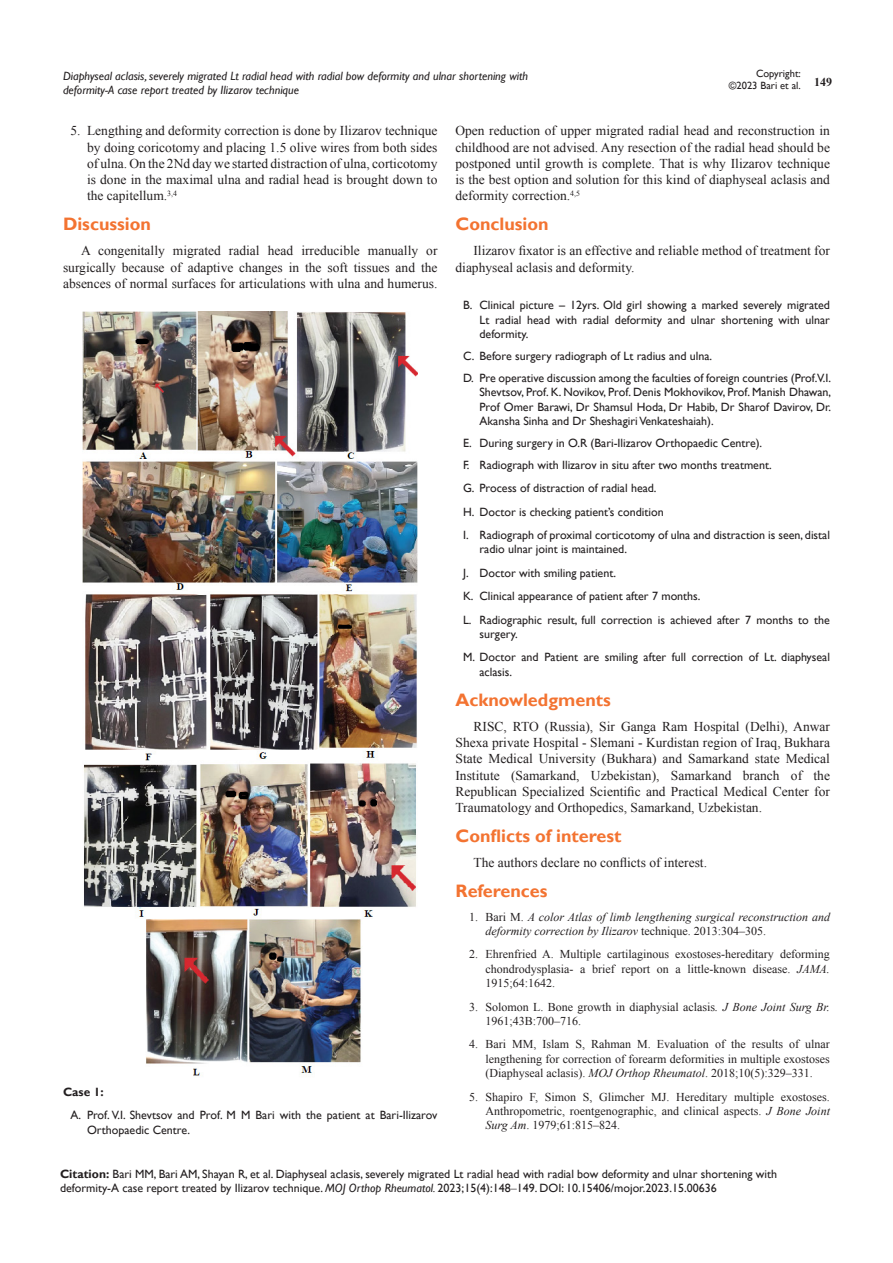
<style>
.page{position:relative;width:893px;height:1263px;background:#fff}
.page>*{position:absolute;margin:0;border:0;box-sizing:border-box;transform-origin:0 0}
.List_Paragraph{font:700 18px "Gill Sans";color:#f37331}
.t1{font:13.5px/16.2px "Times New Roman";color:#231f20;text-align:justify}
.Citation{font:12px/14.4px "Gill Sans";color:#231f20}
.t2{font:12px/14.4px "Times New Roman";color:#231f20;text-align:justify}
.t3{font:italic 12px/14.4px "Gill Sans";color:#231f20}
.t4{font:italic 12px/14.4px "Times New Roman";color:#231f20}
.t5{font:700 12px "Gill Sans";color:#231f20}
.t6{font:700 12px "Times New Roman";color:#231f20}
.t7{font:10.5px/12.6px "Gill Sans";color:#231f20;text-align:right}
.s1{font-style:normal}
.s2{font-style:italic}
.s3{font-weight:700}
.s4{font-family:"Times New Roman"}
</style>
<div class="page">
<img style="left:83px;top:311px;width:335px;height:765px">
<p class="t7" style="left:729px;top:67px;width:73px">Copyright: ©2023 Bari et al.</p>
<p class="t3" style="left:63px;top:69px;width:466px">Diaphyseal aclasis, severely migrated Lt radial head with radial bow deformity and ulnar shortening with deformity-A case report treated by Ilizarov technique</p>
<p class="t6" style="left:814px;top:73px;width:19px">149</p>
<p class="t1" style="left:87px;top:123px;width:352px;text-indent:-16px">5. Lengthing and deformity correction is done by Ilizarov technique by doing coricotomy and placing 1.5 olive wires from both sides of ulna. On the 2Nd day we started distraction of ulna, corticotomy is done in the maximal ulna and radial head is brought down to the capitellum.<sup>3,4</sup></p>
<p class="List_Paragraph" style="left:63px;top:213px;width:89px">Discussion</p>
<p class="t1" style="left:63px;top:243px;width:376px;text-indent:18px">A congenitally migrated radial head irreducible manually or surgically because of adaptive changes in the soft tissues and the absences of normal surfaces for articulations with ulna and humerus.</p>
<p class="t5" style="left:63px;top:1084px;width:42px">Case 1:</p>
<p class="Citation" style="left:87px;top:1108px;width:352px;text-indent:-16px">A. Prof. V.I. Shevtsov and Prof. M M Bari with the patient at Bari-Ilizarov<br>Orthopaedic Centre.</p>
<p class="t1" style="left:455px;top:123px;width:376px">Open reduction of upper migrated radial head and reconstruction in childhood are not advised. Any resection of the radial head should be postponed until growth is complete. That is why Ilizarov technique is the best option and solution for this kind of diaphyseal aclasis and deformity correction.<sup>4,5</sup></p>
<p class="List_Paragraph" style="left:455px;top:213px;width:95px">Conclusion</p>
<p class="t1" style="left:455px;top:243px;width:376px;text-indent:18px">Ilizarov fixator is an effective and reliable method of treatment for diaphyseal aclasis and deformity.</p>
<p class="Citation" style="left:479px;top:298px;width:352px;text-align:justify;text-indent:-16px">B. Clinical picture – 12yrs. Old girl showing a marked severely migrated Lt radial head with radial deformity and ulnar shortening with ulnar deformity.</p>
<p class="Citation" style="left:463px;top:349px;width:251px">C. Before surgery radiograph of Lt radius and ulna.</p>
<p class="Citation" style="left:479px;top:371px;width:353px;text-align:justify;text-indent:-16px">D. Pre operative discussion among the faculties of foreign countries (Prof.V.I.<br>Shevtsov, Prof. K. Novikov, Prof. Denis Mokhovikov, Prof. Manish Dhawan, Prof Omer Barawi, Dr Shamsul Hoda, Dr Habib, Dr Sharof Davirov, Dr.<br>Akansha Sinha and Dr Sheshagiri Venkateshaiah).</p>
<p class="Citation" style="left:463px;top:436px;width:301px">E. During surgery in O.R (Bari-Ilizarov Orthopaedic Centre).</p>
<p class="Citation" style="left:463px;top:458px;width:310px">F. Radiograph with Ilizarov in situ after two months treatment.</p>
<p class="Citation" style="left:463px;top:481px;width:195px">G. Process of distraction of radial head.</p>
<p class="Citation" style="left:463px;top:504px;width:202px">H. Doctor is checking patient’s condition</p>
<p class="Citation" style="left:479px;top:528px;width:352px;text-indent:-16px">I. Radiograph of proximal corticotomy of ulna and distraction is seen, distal radio ulnar joint is maintained.</p>
<p class="Citation" style="left:463px;top:566px;width:155px">J. Doctor with smiling patient.</p>
<p class="Citation" style="left:463px;top:589px;width:239px">K. Clinical appearance of patient after 7 months.</p>
<p class="Citation" style="left:479px;top:612px;width:352px;text-indent:-16px">L. Radiographic result, full correction is achieved after 7 months to the surgery.</p>
<p class="Citation" style="left:479px;top:650px;width:352px;text-indent:-16px">M. Doctor and Patient are smiling after full correction of Lt. diaphyseal aclasis.</p>
<p class="List_Paragraph" style="left:455px;top:689px;width:157px">Acknowledgments</p>
<p class="t1" style="left:455px;top:718px;width:376px;text-indent:18px">RISC, RTO (Russia), Sir Ganga Ram Hospital (Delhi), Anwar Shexa private Hospital - Slemani - Kurdistan region of Iraq, Bukhara State Medical University (Bukhara) and Samarkand state Medical Institute (Samarkand, Uzbekistan), Samarkand branch of the Republican Specialized Scientific and Practical Medical Center for Traumatology and Orthopedics, Samarkand, Uzbekistan.</p>
<p class="List_Paragraph" style="left:455px;top:825px;width:168px">Conflicts of interest</p>
<p class="t1" style="left:473px;top:854px;width:235px">The authors declare no conflicts of interest.</p>
<p class="List_Paragraph" style="left:455px;top:880px;width:94px">References</p>
<p class="t4" style="left:485px;top:909px;width:346px;text-indent:-16px"><span class="s1">1. Bari M.</span> A color Atlas of limb lengthening surgical reconstruction and deformity correction by Ilizarov <span class="s1">technique. 2013:304–305.</span></p>
<p class="t2" style="left:485px;top:947px;width:346px;text-indent:-16px">2. Ehrenfried A. Multiple cartilaginous exostoses-hereditary deforming chondrodysplasia- a brief report on a little-known disease. <span class="s2">JAMA.<br></span>1915;64:1642.</p>
<p class="t2" style="left:485px;top:999px;width:346px;text-indent:-16px">3. Solomon L. Bone growth in diaphysial aclasis<span class="s2">. J Bone Joint Surg Br.<br></span>1961;43B:700–716.</p>
<p class="t2" style="left:485px;top:1037px;width:346px;text-indent:-16px">4. Bari MM, Islam S, Rahman M. Evaluation of the results of ulnar lengthening for correction of forearm deformities in multiple exostoses (Diaphyseal aclasis). <span class="s2">MOJ Orthop Rheumatol</span>. 2018;10(5):329–331.</p>
<p class="t2" style="left:485px;top:1089px;width:346px;text-indent:-16px">5. Shapiro F, Simon S, Glimcher MJ. Hereditary multiple exostoses.<br>Anthropometric, roentgenographic, and clinical aspects. <span class="s2">J Bone Joint Surg Am</span>. 1979;61:815–824.</p>
<p class="Citation" style="left:60px;top:1167px;width:719px"><span class="s3">Citation:</span> Bari MM, Bari AM, Shayan R, et al. Diaphyseal aclasis, severely migrated Lt radial head with radial bow deformity and ulnar shortening with deformity-A case report treated by Ilizarov technique. <span class="s2">MOJ Orthop Rheumatol.</span> 2023;15(4):148<span class="s4">‒</span>149. DOI: 10.15406/mojor.2023.15.00636</p>
</div>
